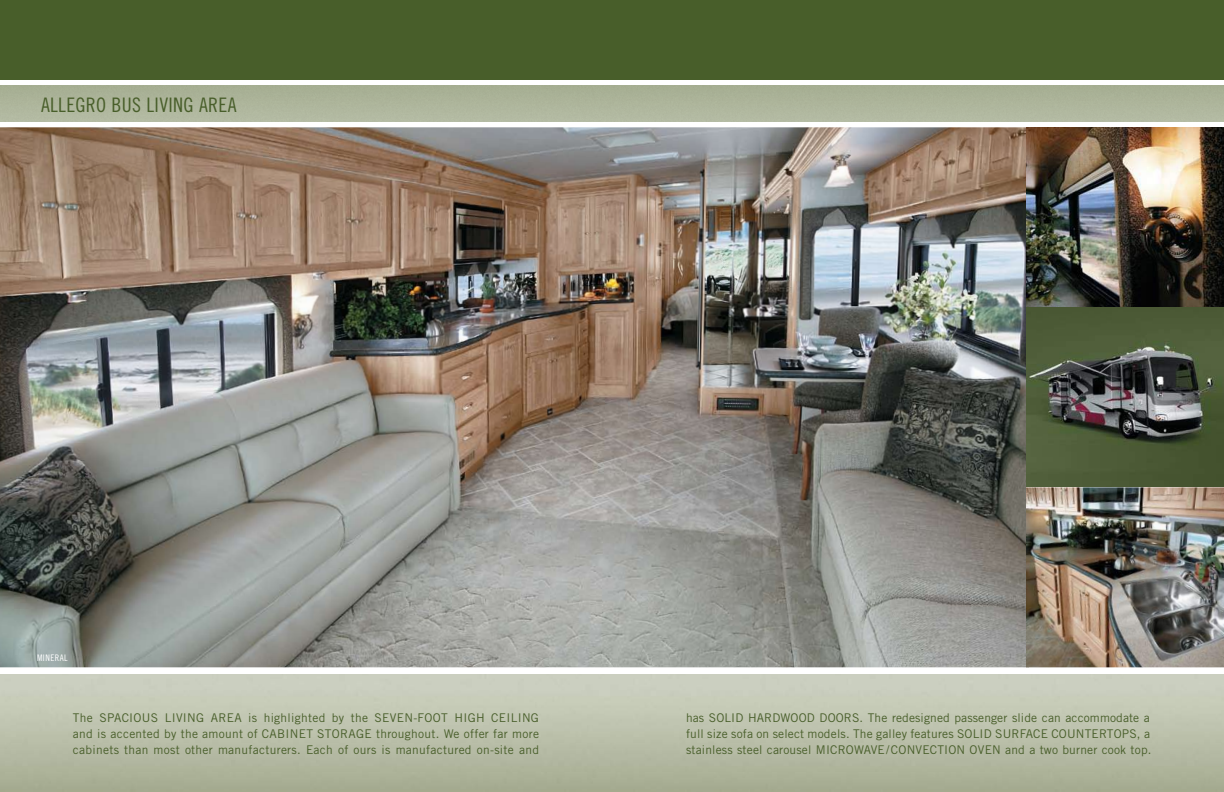
<style>
.page{position:relative;width:1224px;height:792px;background:#fff}
.page>*{position:absolute;margin:0;border:0;box-sizing:border-box;transform-origin:0 0}
.t1{font:20px "Trade Gothic Cond Eighteen";letter-spacing:.015em;color:#485e2a}
.t2{font:12px/16px "Trade Gothic";letter-spacing:.015em;color:#485e2a;text-align:justify}
.t3{font:9px "Trade Gothic Cond Eighteen";letter-spacing:.05em;color:#fff}
</style>
<div class="page">
<img style="left:0;top:127px;width:1026px;height:540px">
<div style="left:0;top:0;width:1224px;height:79px;background:#485e2a"></div>
<img style="left:1026px;top:127px;width:198px;height:180px">
<svg style="left:1026px;top:307px;width:198px;height:180px;background:#4e5840"></svg>
<img style="left:1026px;top:487px;width:198px;height:180px">
<h1 class="t1" style="left:41px;top:93px;width:197px">ALLEGRO BUS LIVING AREA</h1>
<p class="t3" style="left:37px;top:652px;width:32px">MINERAL</p>
<p class="t2" style="left:73px;top:710px;width:468px">The spacious living area is highlighted by the seven-foot high ceiling and is accented by the amount of cab inet storage throughout. We offer far more cabinets than most other manufacturers. Each of ours is manufactured on-site and</p>
<p class="t2" style="left:686px;top:710px;width:466px">has sol id hardwood doors. The redesigned passenger slide can accommodate a full size sofa on select models. The galley features solid su rface cou ntertops, a stainless steel carousel m icrowav</p>
<p class="t2" style="left:878px;top:742px;width:275px">e/convection oven and a two burner cook top.</p>
</div>
